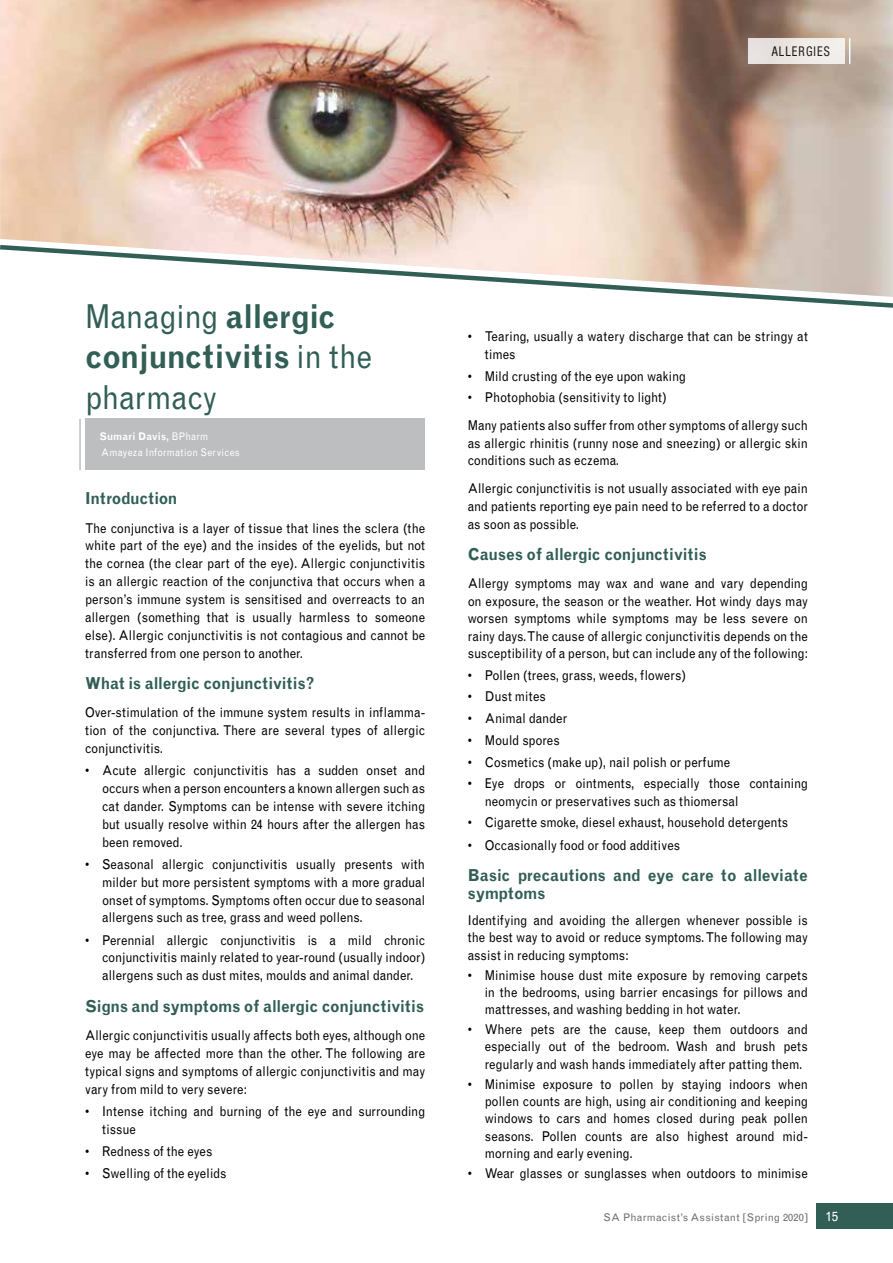
<style>
.page{position:relative;width:893px;height:1263px;background:#fff}
.page>*{position:absolute;margin:0;border:0;box-sizing:border-box;transform-origin:0 0}
.t1{font:700 33px/40.5px "Grotesque";letter-spacing:-.02em;color:#315e55;scale:.9 1}
.t2{font:700 16.5px/18.1px "Grotesque";color:#315e55;scale:.9 1}
.t3{font:13.5px/17.9px "Grotesque";letter-spacing:-.005em;color:#000;text-align:justify;scale:.9 1}
.t4{font:condensed 13.5px "Helvetica Neue LT Std";letter-spacing:.09em;color:#000;scale:.9 1}
.t5{font:13.5px "Grotesque";color:#fff}
.t6{font:10.5px/16.5px "Grotesque";letter-spacing:.025em;color:#fff;scale:.9 1}
.t7{font:10.5px "Grotesque";letter-spacing:.02em;color:#6d6e71}
.s1{font-weight:400}
.s2{font-weight:700}
</style>
<div class="page">
<div style="left:816px;top:1203px;width:77px;height:26px;background:#315e55"></div>
<img style="left:0;top:0;width:893px;height:242px">
<svg style="left:0;top:242px;width:893px;height:66px"></svg>
<hr style="left:79px;top:419px;width:2px;height:51px;background:#bcbec0">
<div style="left:85px;top:419px;width:339px;height:51px;background:#bcbec0"></div>
<svg style="left:849px;top:38px;width:1px;height:26px"></svg>
<div style="left:748px;top:38px;width:97px;height:26px;background:#eee8e5"></div>
<p class="t4" style="left:772px;top:43px;width:66px">ALLERGIES</p>
<h1 class="t1" style="left:85px;top:296px;width:321px"><span class="s1">Managing</span> allergic conjunctivitis <span class="s1">in the pharmacy</span></h1>
<p class="t6" style="left:100px;top:428px;width:157px"><span class="s2">Sumari Davis,</span> BPharm<br>Amayeza Information Services</p>
<p class="t2" style="left:85px;top:489px;width:104px">Introduction</p>
<p class="t3" style="left:85px;top:519px;width:379px">The conjunctiva is a layer of tissue that lines the sclera (the white part of the eye) and the insides of the eyelids, but not the cornea (the clear part of the eye). Allergic conjunctivitis is an allergic reaction of the conjunctiva that occurs when a person’s immune system is sensitised and overreacts to an allergen (something that is usually harmless to someone else). Allergic conjunctivitis is not contagious and cannot be transferred from one person to another.</p>
<p class="t2" style="left:85px;top:674px;width:256px">What is allergic conjunctivitis?</p>
<p class="t3" style="left:85px;top:704px;width:379px">Over-stimulation of the immune system results in inflamma&shy;tion of the conjunctiva. There are several types of allergic conjunctivitis.</p>
<p class="t3" style="left:102px;top:762px;width:361px;text-indent:-17px">• Acute allergic conjunctivitis has a sudden onset and occurs when a person encounters a known allergen such as cat dander. Symptoms can be intense with severe itching but usually resolve within 24 hours after the allergen has been removed.</p>
<p class="t3" style="left:102px;top:855px;width:361px;text-indent:-17px">• Seasonal allergic conjunctivitis usually presents with milder but more persistent symptoms with a more gradual onset of symptoms. Symptoms often occur due to seasonal allergens such as tree, grass and weed pollens.</p>
<p class="t3" style="left:102px;top:931px;width:361px;text-indent:-17px">• Perennial allergic conjunctivitis is a mild chronic conjunctivitis mainly related to year-round (usually indoor) allergens such as dust mites, moulds and animal dander.</p>
<p class="t2" style="left:85px;top:997px;width:378px">Signs and symptoms of allergic conjunctivitis</p>
<p class="t3" style="left:85px;top:1027px;width:379px">Allergic conjunctivitis usually affects both eyes, although one eye may be affected more than the other. The following are typical signs and symptoms of allergic conjunctivitis and may vary from mild to very severe:</p>
<p class="t3" style="left:102px;top:1102px;width:361px;text-indent:-17px">• Intense itching and burning of the eye and surrounding tissue</p>
<p class="t3" style="left:85px;top:1142px;width:143px">• Redness of the eyes</p>
<p class="t3" style="left:85px;top:1164px;width:159px">• Swelling of the eyelids</p>
<p class="t3" style="left:485px;top:328px;width:361px;line-height:17.4px;text-indent:-17px">• Tearing, usually a watery discharge that can be stringy at times</p>
<p class="t3" style="left:468px;top:367px;width:244px">• Mild crusting of the eye upon waking</p>
<p class="t3" style="left:468px;top:384px;width:379px;line-height:28px">• Photophobia (sensitivity to light)<br>Many patients also suffer from other symptoms of allergy such</p>
<p class="t3" style="left:468px;top:435px;width:379px;line-height:17.4px">as allergic rhinitis (runny nose and sneezing) or allergic skin conditions such as eczema.</p>
<p class="t3" style="left:468px;top:480px;width:379px">Allergic conjunctivitis is not usually associated with eye pain and patients reporting eye pain need to be referred to a doctor as soon as possible.</p>
<p class="t2" style="left:468px;top:545px;width:267px">Causes of allergic conjunctivitis</p>
<p class="t3" style="left:468px;top:575px;width:379px;line-height:17.4px">Allergy symptoms may wax and wane and vary depending on exposure, the season or the weather. Hot windy days may worsen symptoms while symptoms may be less severe on rainy days. The cause of allergic conjunctivitis depends on the susceptibility of a person, but can include any of the following:</p>
<p class="t3" style="left:468px;top:666px;width:244px">• Pollen (trees, grass, weeds, flowers)</p>
<p class="t3" style="left:468px;top:688px;width:88px">• Dust mites</p>
<p class="t3" style="left:468px;top:709px;width:112px">• Animal dander</p>
<p class="t3" style="left:468px;top:731px;width:104px">• Mould spores</p>
<p class="t3" style="left:468px;top:753px;width:293px">• Cosmetics (make up), nail polish or perfume</p>
<p class="t3" style="left:485px;top:775px;width:361px;line-height:17.4px;text-indent:-17px">• Eye drops or ointments, especially those containing neomycin or preservatives such as thiomersal</p>
<p class="t3" style="left:468px;top:814px;width:358px">• Cigarette smoke, diesel exhaust, household detergents</p>
<p class="t3" style="left:468px;top:836px;width:238px">• Occasionally food or food additives</p>
<p class="t2" style="left:468px;top:866px;width:379px">Basic precautions and eye care to alleviate symptoms</p>
<p class="t3" style="left:468px;top:912px;width:379px;line-height:17.4px">Identifying and avoiding the allergen whenever possible is the best way to avoid or reduce symptoms. The following may assist in reducing symptoms:</p>
<p class="t3" style="left:485px;top:966px;width:361px;line-height:17.4px;text-indent:-17px">• Minimise house dust mite exposure by removing carpets in the bedrooms, using barrier encasings for pillows and mattresses, and washing bedding in hot water.</p>
<p class="t3" style="left:485px;top:1021px;width:361px;line-height:17.4px;text-indent:-17px">• Where pets are the cause, keep them outdoors and especially out of the bedroom. Wash and brush pets regularly and wash hands immediately after patting them.</p>
<p class="t3" style="left:485px;top:1075px;width:361px;line-height:17.4px;text-indent:-17px">• Minimise exposure to pollen by staying indoors when pollen counts are high, using air conditioning and keeping windows to cars and homes closed during peak pollen seasons. Pollen counts are also highest around mid&shy;morning and early evening.</p>
<p class="t3" style="left:468px;top:1164px;width:379px">• Wear glasses or sunglasses when outdoors to minimise</p>
<p class="t7" style="left:604px;top:1211px;width:206px">SA Pharmacist’s Assistant [Spring 2020]</p>
<p class="t5" style="left:825px;top:1208px;width:14px">15</p>
</div>
